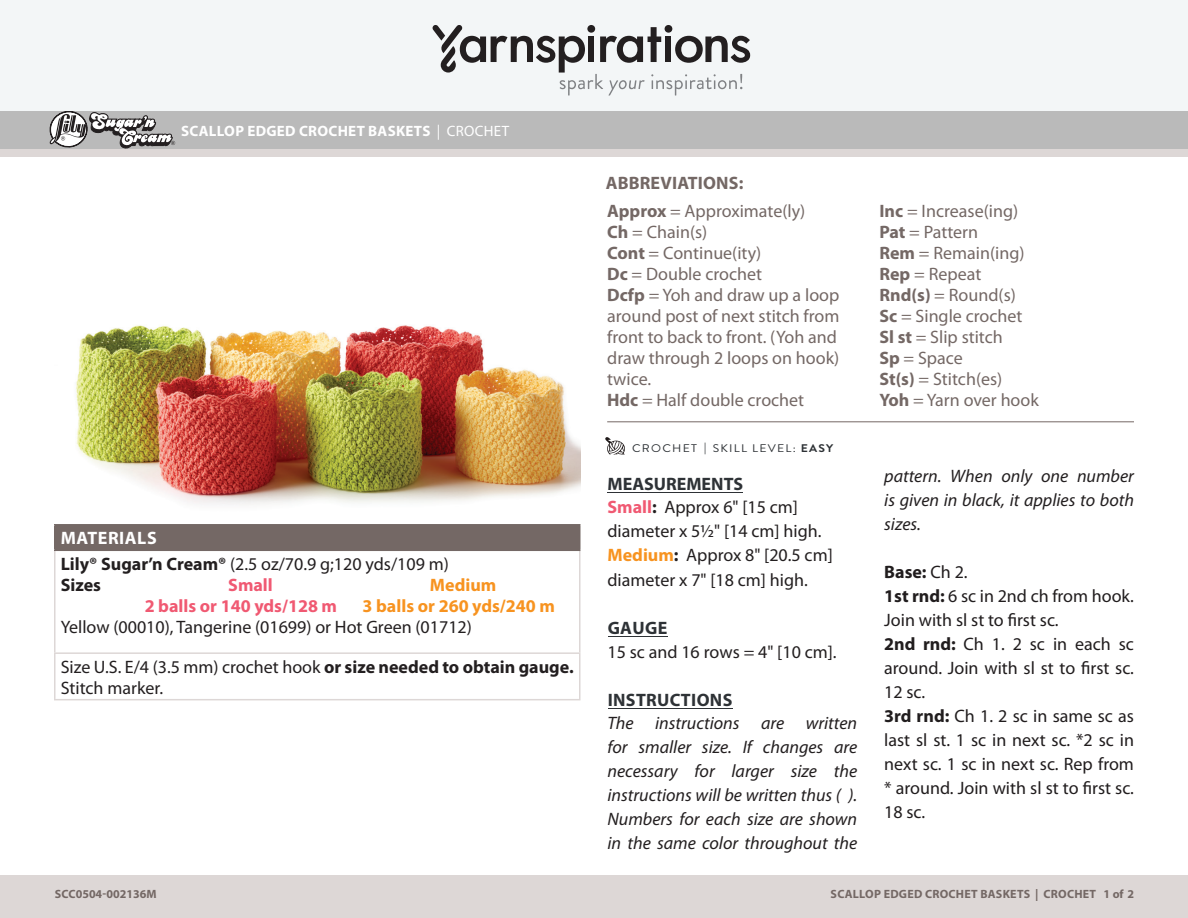
<style>
.page{position:relative;width:1188px;height:918px;background:#fff}
.page>*{position:absolute;margin:0;border:0;box-sizing:border-box;transform-origin:0 0}
.t1{font:18px/24px "Myriad Pro";color:#231f20}
.t2{font:18px/21px "Myriad Pro";color:#746865}
.t3{font:italic 18px/24px "Myriad Pro";color:#231f20}
.t4{font:18px/24px "Myriad Pro";color:#211d1e}
.t5{font:700 18px/28.5px "Myriad Pro";letter-spacing:.01em;color:#746865}
.t6{font:700 18px "Myriad Pro";color:#f05972}
.t7{font:700 18px "Myriad Pro";color:#f79320}
.t8{font:700 18px "Myriad Pro";color:#231f20}
.Pattern_Title{font:700 15px "Myriad Pro";letter-spacing:.02em;color:#fff}
.t9{font:700 12px "Myriad Pro";letter-spacing:.02em;color:#746865}
.t10{font:700 12px "Myriad Pro";color:#746865}
.t11{font:11.1px "Brandon Grotesque";letter-spacing:.1em;color:#2c3034;scale:1.1 1}
.s1{font-weight:400}
.s2{font-weight:700;color:#fff}
.s3{font-weight:700}
.s4{font-weight:700;color:#f79320}
.s5{font-weight:700;color:#2e3236}
.s6{font-weight:700;color:#f05972}
.s7{font-weight:700;font-style:normal;color:#2e3236}
</style>
<div class="page">
<div style="left:0;top:111px;width:1188px;height:38px;background:#bababa"></div>
<div style="left:0;top:0;width:1188px;height:111px;background:#f3f6f7"></div>
<svg style="left:433px;top:25px;width:318px;height:71px"></svg>
<div style="left:0;top:874px;width:1188px;height:44px;background:#ddd7d6"></div>
<div style="left:0;top:149px;width:1188px;height:8px;background:#ddd7d6"></div>
<hr style="left:608px;top:708px;width:124px;height:1px;background:#2e3236">
<hr style="left:608px;top:636px;width:59px;height:1px;background:#2e3236">
<hr style="left:608px;top:492px;width:135px;height:1px;background:#2e3236">
<div style="left:55px;top:525px;width:525px;height:25px;background:#746865"></div>
<hr style="left:54px;top:551px;width:2px;height:101px;background:#ddd7d6">
<hr style="left:579px;top:551px;width:1px;height:101px;background:#ddd7d6">
<hr style="left:54px;top:652px;width:526px;height:2px;background:#ddd7d6">
<hr style="left:54px;top:654px;width:2px;height:45px;background:#ddd7d6">
<hr style="left:579px;top:654px;width:1px;height:45px;background:#ddd7d6">
<hr style="left:54px;top:699px;width:526px;height:1px;background:#ddd7d6">
<hr style="left:54px;top:524px;width:526px;height:2px;background:#746865">
<hr style="left:54px;top:526px;width:2px;height:24px;background:#746865">
<hr style="left:54px;top:550px;width:526px;height:1px;background:#746865">
<hr style="left:607px;top:421px;width:527px;height:1px;background:#746865">
<img style="left:76px;top:325px;width:504px;height:180px">
<svg style="left:49px;top:112px;width:126px;height:37px"></svg>
<svg style="left:605px;top:437px;width:20px;height:17px"></svg>
<p class="Pattern_Title" style="left:181px;top:121px;width:330px">SCALLOP EDGED CROCHET BASKETS <span class="s1">| CROCHET</span></p>
<p class="Pattern_Title" style="left:181px;top:121px;width:230px">PATCHWORK BLANKET <span class="s1">| CROCHET</span></p>
<p class="t1" style="left:61px;top:525px;width:390px;line-height:25.5px"><span class="s2">MATERIALS<br></span><span class="s3">Lily® Sugar’n Cream®</span> (2.5 oz/70.9 g;120 yds/109 m)</p>
<p class="t8" style="left:61px;top:573px;width:42px">Sizes</p>
<p class="t6" style="left:228px;top:573px;width:46px">Small</p>
<p class="t7" style="left:430px;top:573px;width:68px">Medium</p>
<p class="t6" style="left:145px;top:594px;width:194px">2 balls or 140 yds/128 m</p>
<p class="t1" style="left:61px;top:595px;width:496px;line-height:21px;text-indent:302px"><span class="s4">3 balls or 260 yds/240 m<br></span>Yellow (00010), Tangerine (01699) or Hot Green (01712)</p>
<p class="t1" style="left:61px;top:656px;width:514px;line-height:21px">Size U.S. E/4 (3.5 mm) crochet hook <span class="s3">or size needed to obtain gauge.<br></span>Stitch marker.</p>
<p class="t10" style="left:55px;top:886px;width:103px">SCC0504-002136M</p>
<p class="t5" style="left:606px;top:168px;width:201px">ABBREVIATIONS:<br>Approx <span class="s1">= Approximate(ly)</span></p>
<p class="t2" style="left:607px;top:222px;width:234px"><span class="s3">Ch</span> = Chain(s)<br><span class="s3">Cont</span> = Continue(ity)<br><span class="s3">Dc</span> = Double crochet<br><span class="s3">Dcfp</span> = Yoh and draw up a loop around post of next stitch from front to back to front. (Yoh and draw through 2 loops on hook) twice.<br><span class="s3">Hdc</span> = Half double crochet</p>
<p class="t11" style="left:632px;top:440px;width:184px">CROCHET <span class="s3">|</span> SKILL LEVEL: <span class="s3">EASY</span></p>
<p class="t1" style="left:608px;top:471px;width:227px"><span class="s5">MEASUREMENTS<br></span><span class="s6">Small</span><span class="s3">:</span> Approx 6" [15 cm] diameter x 5½" [14 cm] high.<br><span class="s4">Medium</span><span class="s3">:</span> Approx 8" [20.5 cm] diameter x 7" [18 cm] high.</p>
<p class="t1" style="left:608px;top:615px;width:231px"><span class="s5">GAUGE<br></span>15 sc and 16 rows = 4" [10 cm].</p>
<p class="t3" style="left:608px;top:687px;width:251px"><span class="s7">INSTRUCTIONS<br></span>The instructions are written for smaller size. If changes are necessary for larger size the instructions will be written thus ( ).<br>Numbers for each size are shown in the same color throughout the</p>
<p class="t2" style="left:879px;top:201px;width:161px"><span class="s3">Inc</span> = Increase(ing)<br><span class="s3">Pat</span> = Pattern<br><span class="s3">Rem</span> = Remain(ing)<br><span class="s3">Rep</span> = Repeat<br><span class="s3">Rnd(s)</span> = Round(s)<br><span class="s3">Sc</span> = Single crochet<br><span class="s3">Sl st</span> = Slip stitch<br><span class="s3">Sp</span> = Space<br><span class="s3">St(s)</span> = Stitch(es)<br><span class="s3">Yoh</span> = Yarn over hook</p>
<p class="t3" style="left:884px;top:464px;width:251px;text-align:justify">pattern. When only one number is given in black, it applies to both sizes.</p>
<p class="t4" style="left:884px;top:560px;width:251px"><span class="s3">Base:</span> Ch 2.<br><span class="s3">1st rnd:</span> 6 sc in 2nd ch from hook.<br>Join with sl st to first sc.<br><span class="s3">2nd rnd:</span> Ch 1. 2 sc in each sc around. Join with sl st to first sc.<br>12 sc.<br><span class="s3">3rd rnd:</span> Ch 1. 2 sc in same sc as last sl st. 1 sc in next sc. *2 sc in next sc. 1 sc in next sc. Rep from * around. Join with sl st to first sc.<br>18 sc.</p>
<p class="t9" style="left:831px;top:886px;width:305px">SCALLOP EDGED CROCHET BASKETS | CROCHET 1 of 2</p>
<p class="t9" style="left:853px;top:887px;width:224px">BUTT RFLY CROCHET DISHCLOTH <span class="s1">| CROC</span></p>
</div>
